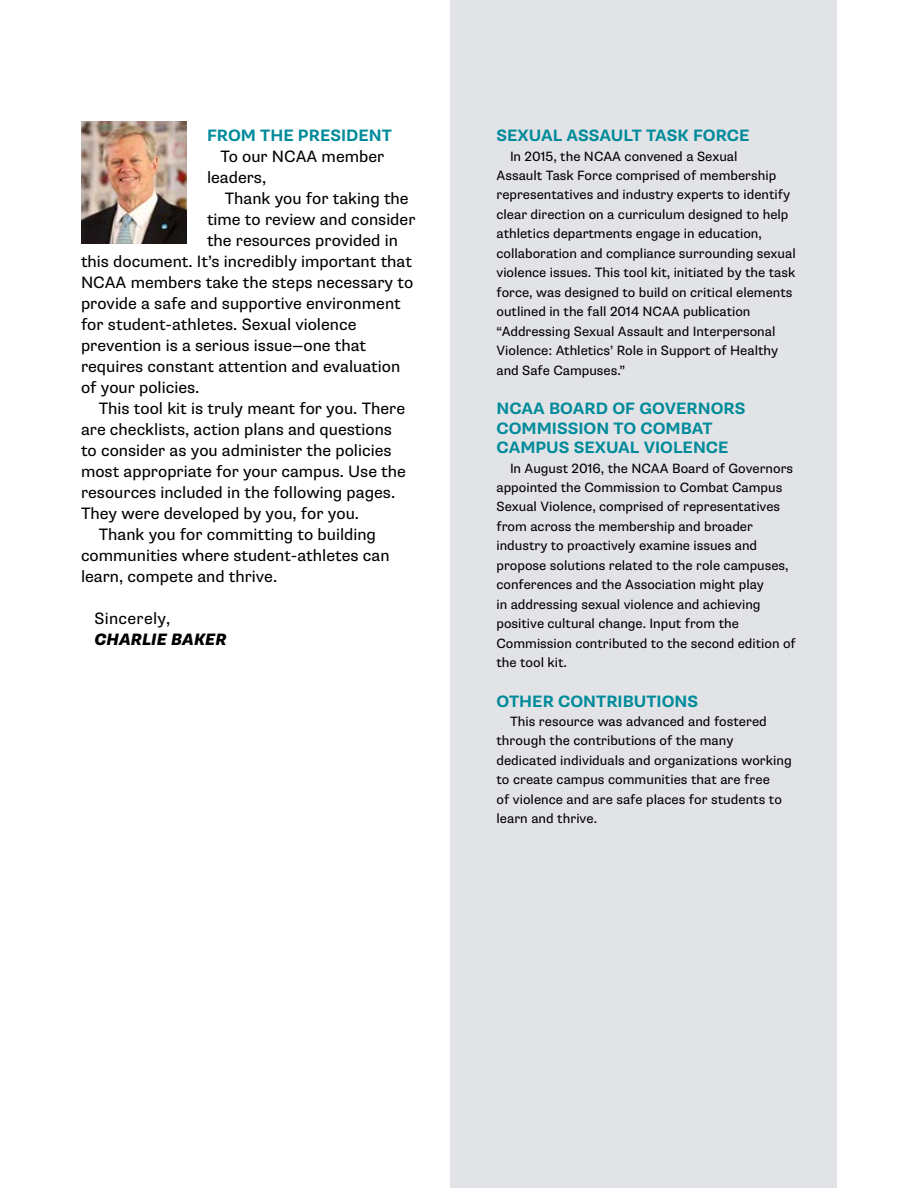
<style>
.page{position:relative;width:918px;height:1188px;background:#fff}
.page>*{position:absolute;margin:0;border:0;box-sizing:border-box;transform-origin:0 0}
.t1{font:16.5px/21px "Supria Sans";color:#000}
.t2{font:700 16.5px/19.5px "Supria Sans";color:#008b9a}
.t3{font:italic 800 16.5px "Supria Sans";color:#000}
.t4{font:16.5px "Supria Sans";letter-spacing:.02em;color:#000}
.t5{font:13.5px/19.5px "Supria Sans";color:#000}
</style>
<div class="page">
<div style="left:450px;top:0;width:387px;height:1188px;background:#e2e3e7"></div>
<img style="left:81px;top:122px;width:106px;height:122px">
<p class="t2" style="left:207px;top:126px;width:186px">FROM THE PRESIDENT</p>
<p class="t1" style="left:207px;top:146px;width:179px;text-indent:13px">To our NCAA member leaders,</p>
<p class="t1" style="left:225px;top:188px;width:186px">Thank you for taking the</p>
<p class="t1" style="left:207px;top:209px;width:210px">time to review and consider</p>
<p class="t1" style="left:207px;top:230px;width:192px">the resources provided in</p>
<p class="t1" style="left:81px;top:251px;width:333px">this document. It’s incredibly important that</p>
<p class="t1" style="left:81px;top:272px;width:334px">NCAA members take the steps necessary to</p>
<p class="t1" style="left:81px;top:293px;width:321px">provide a safe and supportive environment</p>
<p class="t1" style="left:81px;top:314px;width:277px">for student-athletes. Sexual violence</p>
<p class="t1" style="left:81px;top:335px;width:287px">prevention is a serious issue—one that</p>
<p class="t1" style="left:81px;top:356px;width:321px">requires constant attention and evaluation</p>
<p class="t1" style="left:81px;top:377px;width:120px">of your policies.</p>
<p class="t1" style="left:99px;top:398px;width:308px">This tool kit is truly meant for you. There</p>
<p class="t1" style="left:81px;top:419px;width:313px">are checklists, action plans and questions</p>
<p class="t1" style="left:81px;top:440px;width:312px">to consider as you administer the policies</p>
<p class="t1" style="left:81px;top:461px;width:327px">most appropriate for your campus. Use the</p>
<p class="t1" style="left:81px;top:482px;width:316px">resources included in the following pages.</p>
<p class="t1" style="left:81px;top:503px;width:280px">They were developed by you, for you.</p>
<p class="t1" style="left:99px;top:524px;width:279px">Thank you for committing to building</p>
<p class="t1" style="left:81px;top:545px;width:310px">communities where student-athletes can</p>
<p class="t1" style="left:81px;top:566px;width:198px">learn, compete and thrive.</p>
<p class="t4" style="left:95px;top:609px;width:77px">Sincerely,</p>
<p class="t3" style="left:95px;top:629px;width:134px">CHARLIE BAKER</p>
<p class="t2" style="left:496px;top:126px;width:255px">SEXUAL ASSAULT TASK FORCE</p>
<p class="t5" style="left:496px;top:146px;width:301px;text-indent:14px">In 2015, the NCAA convened a Sexual<br>Assault Task Force comprised of membership representatives and industry experts to identify clear direction on a curriculum designed to help athletics departments engage in education, collaboration and compliance surrounding sexual violence issues. This tool kit, initiated by the task force, was designed to build on critical elements outlined in the fall 2014 NCAA publication “Addressing Sexual Assault and Interpersonal Violence: Athletics’ Role in Support of Healthy and Safe Campuses.”</p>
<p class="t2" style="left:496px;top:399px;width:250px">NCAA BOARD OF GOVERNORS<br>COMMISSION TO COMBAT<br>CAMPUS SEXUAL VIOLENCE</p>
<p class="t5" style="left:496px;top:458px;width:301px;text-indent:14px">In August 2016, the NCAA Board of Governors appointed the Commission to Combat Campus Sexual Violence, comprised of representatives from across the membership and broader industry to proactively examine issues and propose solutions related to the role campuses, conferences and the Association might play<br>in addressing sexual violence and achieving positive cultural change. Input from the Commission contributed to the second edition of the tool kit.</p>
<p class="t2" style="left:496px;top:691px;width:203px">OTHER CONTRIBUTIONS</p>
<p class="t5" style="left:496px;top:712px;width:297px;text-indent:14px">This resource was advanced and fostered through the contributions of the many dedicated individuals and organizations working to create campus communities that are free<br>of violence and are safe places for students to learn and thrive.</p>
</div>
